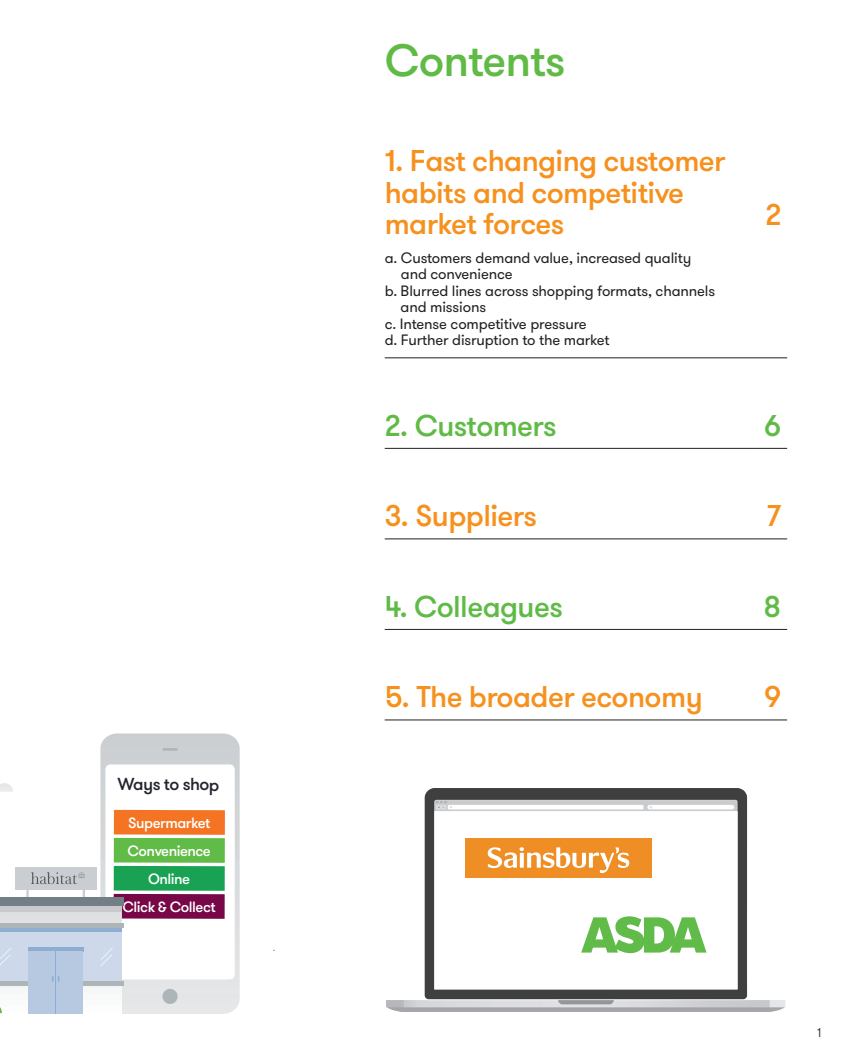
<style>
.page{position:relative;width:851px;height:1063px;background:#fff}
.page>*{position:absolute;margin:0;border:0;box-sizing:border-box;transform-origin:0 0}
.t1{font:500 45px "GT Walsheim Pro";letter-spacing:-.02em;color:#60bb46}
.t2{font:500 30px/31.5px "GT Walsheim Pro";letter-spacing:-.02em;color:#f6911e}
.t3{font:500 30px "GT Walsheim Pro";letter-spacing:-.02em;color:#60bb46}
.t4{font:500 17.4px "GT Walsheim Pro";letter-spacing:-.035em;color:#22252d}
._05_Heading1{font:15px/16.5px "GT Walsheim Pro";letter-spacing:-.01em;color:#231f20}
.t5{font:500 14.85px/28px "GT Walsheim Pro";letter-spacing:-.035em;color:#fff;text-align:center}
.t6{font:300 12.75px "GT Walsheim Pro";color:#231f20}
</style>
<div class="page">
<svg style="left:100px;top:733px;width:140px;height:281px;background:#dadcde"></svg>
<div style="left:162px;top:989px;width:16px;height:15px;background:#aeb5b9;border-radius:50%"></div>
<hr style="left:162px;top:748px;width:16px;height:3px;background:#aeb5b9">
<div style="left:106px;top:765px;width:128px;height:214px;background:#fff;border-radius:4px"></div>
<div style="left:114px;top:810px;width:111px;height:25px;background:#f47424"></div>
<div style="left:114px;top:838px;width:111px;height:25px;background:#60bb47"></div>
<div style="left:114px;top:866px;width:111px;height:25px;background:#19a253"></div>
<div style="left:114px;top:894px;width:111px;height:25px;background:#770746"></div>
<svg style="left:0;top:783px;width:13px;height:9px"></svg>
<div style="left:15px;top:868px;width:81px;height:22px;background:#caced2"></div>
<hr style="left:0;top:982px;width:124px;height:4px;background:#aeb5b9">
<hr style="left:0;top:924px;width:124px;height:4px;background:#aeb5b9">
<div style="left:0;top:897px;width:124px;height:9px;background:#737f87"></div>
<svg style="left:0;top:872px;width:122px;height:142px"></svg>
<img style="left:386px;top:788px;width:399px;height:224px">
<svg style="left:581px;top:916px;width:125px;height:37px"></svg>
<div style="left:465px;top:838px;width:186px;height:40px;background:#ee8e25"></div>
<svg style="left:487px;top:847px;width:142px;height:26px"></svg>
<hr style="left:384px;top:357px;width:372px;height:1px;background:#231f20">
<hr style="left:756px;top:357px;width:31px;height:1px;background:#231f20">
<hr style="left:384px;top:448px;width:372px;height:1px;background:#231f20">
<hr style="left:756px;top:448px;width:31px;height:1px;background:#231f20">
<hr style="left:384px;top:539px;width:372px;height:1px;background:#231f20">
<hr style="left:756px;top:539px;width:31px;height:1px;background:#231f20">
<hr style="left:384px;top:629px;width:372px;height:1px;background:#231f20">
<hr style="left:756px;top:629px;width:31px;height:1px;background:#231f20">
<hr style="left:384px;top:720px;width:372px;height:1px;background:#231f20">
<hr style="left:756px;top:720px;width:31px;height:1px;background:#231f20">
<p class="t4" style="left:117px;top:773px;width:103px">Ways to shop</p>
<p class="t5" style="left:122px;top:809px;width:95px">Supermarket<br>Convenience<br>Online<br>Click &amp; Collect</p>
<p class="t1" style="left:384px;top:32px;width:182px">Contents</p>
<p class="t2" style="left:384px;top:146px;width:342px">1. Fast changing customer habits and competitive market forces</p>
<p class="_05_Heading1" style="left:401px;top:249px;width:292px;text-indent:-16px">a. Customers demand value, increased quality and convenience</p>
<p class="_05_Heading1" style="left:400px;top:282px;width:316px;text-indent:-16px">b. Blurred lines across shopping formats, channels and missions</p>
<p class="_05_Heading1" style="left:384px;top:315px;width:203px">c. Intense competitive pressure</p>
<p class="_05_Heading1" style="left:384px;top:332px;width:226px">d. Further disruption to the market</p>
<p class="t2" style="left:765px;top:200px;width:17px">2</p>
<p class="t3" style="left:384px;top:406px;width:173px">2. Customers</p>
<p class="t3" style="left:764px;top:406px;width:19px">6</p>
<p class="t2" style="left:384px;top:501px;width:154px">3. Suppliers</p>
<p class="t2" style="left:766px;top:501px;width:16px">7</p>
<p class="t3" style="left:384px;top:587px;width:180px">4. Colleagues</p>
<p class="t3" style="left:763px;top:587px;width:19px">8</p>
<p class="t2" style="left:384px;top:682px;width:319px">5. The broader economy</p>
<p class="t2" style="left:764px;top:682px;width:19px">9</p>
<p class="t6" style="left:816px;top:1025px;width:6px">1</p>
</div>
